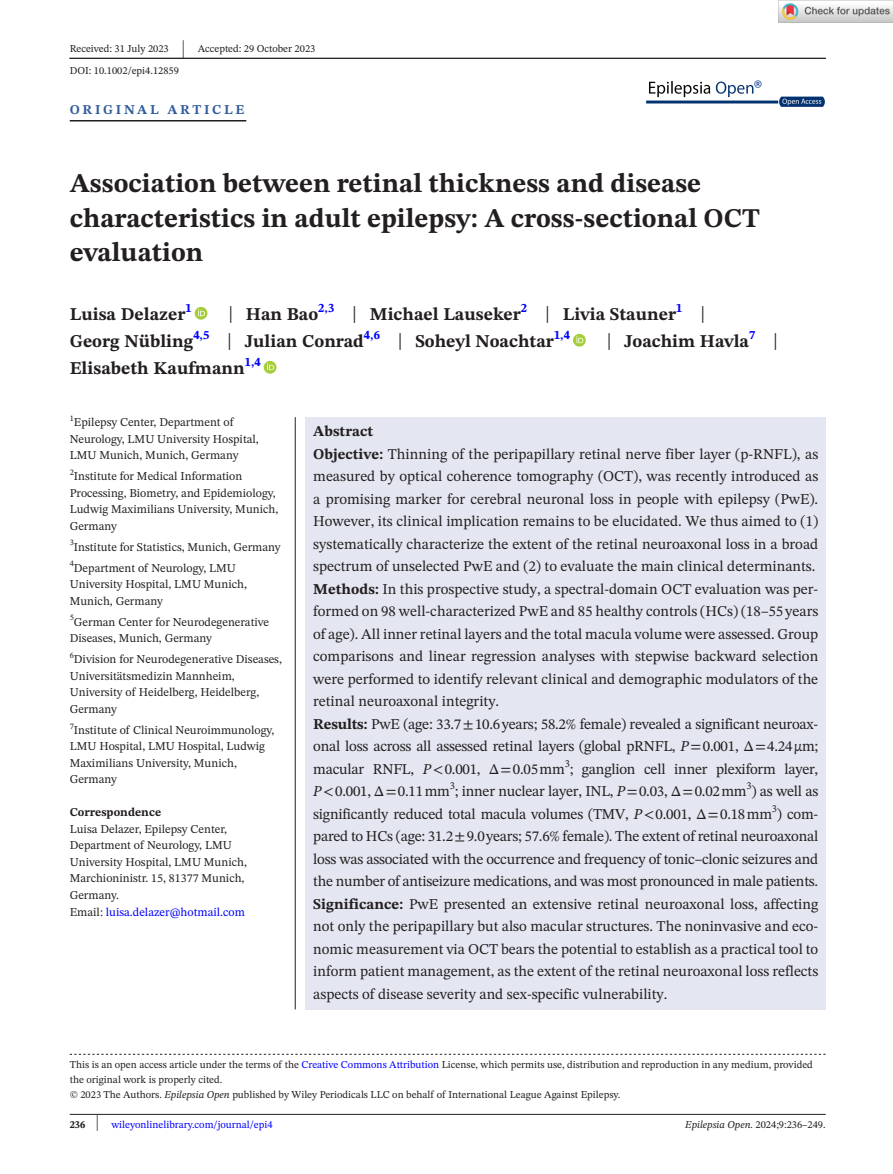
<style>
.page{position:relative;width:893px;height:1174px;background:#fff}
.page>*{position:absolute;margin:0;border:0;box-sizing:border-box;transform-origin:0 0}
.t1{font:700 27px/34.5px "STIX Two Text";color:#231f20}
.t2{font:26.1px "STIX Two Text";color:#231f20;scale:.46 1}
.t3{font:700 18px "STIX Two Text";color:#231f20}
.t4{font:15px/22.5px "STIX Two Text";color:#231f20}
.t5{font:700 13.5px "STIX Two Text";letter-spacing:.2em;color:#315c9c}
.t6{font:700 12.6px "STIX Two Text";color:#00f}
.t7{font:12px/16.5px "STIX Two Text";color:#231f20}
.t8{font:700 12px "STIX Two Text";color:#231f20}
.t9{font:10.5px/15px "STIX Two Text";color:#231f20}
.t10{font:10.5px "STIX Two Text";color:#00f}
.t11{font:8.4px "STIX Two Text";color:#231f20}
.s1{font-weight:400;font-size:23.4px}
.s2{font-weight:400;font-size:23.4px;color:#231f20}
.s3{color:#00f}
.s4{font-weight:700}
.s5{font-style:italic}
.s6{font-weight:700;color:#231f20}
.s7{font-size:22.05px;color:#231f20}
</style>
<div class="page">
<hr style="left:70px;top:1114px;width:756px;height:1px;background:#231f20">
<hr style="left:69px;top:58px;width:757px;height:1px;background:#231f20">
<img style="left:646px;top:80px;width:179px;height:27px">
<hr style="left:70px;top:120px;width:176px;height:1px;background:#231f20">
<svg style="left:195px;top:307px;width:12px;height:13px"></svg>
<svg style="left:198px;top:309px;width:7px;height:7px"></svg>
<svg style="left:573px;top:334px;width:13px;height:13px"></svg>
<svg style="left:576px;top:336px;width:7px;height:7px"></svg>
<svg style="left:264px;top:361px;width:12px;height:13px"></svg>
<svg style="left:267px;top:363px;width:7px;height:7px"></svg>
<svg style="left:70px;top:1054px;width:756px;height:1px"></svg>
<div style="left:306px;top:417px;width:520px;height:592px;background:#e4e6f1"></div>
<hr style="left:295px;top:417px;width:1px;height:592px;background:#231f20">
<img style="left:779px;top:0;width:114px;height:23px">
<p class="t9" style="left:70px;top:41px;width:101px">Received: 31 July 2023</p>
<h2 class="t2" style="left:182px;top:30px;width:8px">|</h2>
<p class="t9" style="left:198px;top:41px;width:119px">Accepted: 29 October 2023</p>
<p class="t9" style="left:70px;top:62px;width:111px">DOI: 10.1002/epi4.12859</p>
<p class="t5" style="left:70px;top:100px;width:176px">ORIGINAL ARTICLE</p>
<h1 class="t1" style="left:70px;top:166px;width:692px">Association between retinal thickness and disease characteristics in adult epilepsy: A cross-sectional OCT evaluation</h1>
<p class="t3" style="left:70px;top:301px;width:117px">Luisa Delazer</p>
<p class="t6" style="left:185px;top:298px;width:8px">1</p>
<p class="t3" style="left:228px;top:301px;width:449px"><span class="s1">|</span> Han Bao<sup>2,3</sup> <span class="s1">|</span> Michael Lauseker<sup>2</sup> <span class="s1">|</span> Livia Stauner</p>
<p class="t6" style="left:676px;top:298px;width:31px">1 <span class="s2">|</span></p>
<p class="t3" style="left:70px;top:328px;width:486px">Georg Nübling<sup>4,5</sup> <span class="s1">|</span> Julian Conrad<sup>4,6</sup> <span class="s1">|</span> Soheyl Noachtar</p>
<p class="t6" style="left:554px;top:325px;width:17px">1,4</p>
<p class="t3" style="left:607px;top:328px;width:144px"><span class="s1">|</span> Joachim Havla</p>
<p class="t6" style="left:749px;top:325px;width:31px">7 <span class="s2">|</span></p>
<p class="t3" style="left:70px;top:355px;width:177px">Elisabeth Kaufmann</p>
<p class="t6" style="left:245px;top:352px;width:17px">1,4</p>
<p class="t11" style="left:70px;top:412px;width:6px">1</p>
<p class="t7" style="left:70px;top:414px;width:191px;text-indent:4px">Epilepsy Center, Department of<br>Neurology, LMU University Hospital,<br>LMU Munich, Munich, Germany</p>
<p class="t11" style="left:70px;top:466px;width:6px">2</p>
<p class="t7" style="left:70px;top:468px;width:210px;text-indent:4px">Institute for Medical Information<br>Processing, Biometry, and Epidemiology,<br>Ludwig Maximilians University, Munich,<br>Germany</p>
<p class="t11" style="left:70px;top:536px;width:6px">3</p>
<p class="t7" style="left:74px;top:538px;width:208px">Institute for Statistics, Munich, Germany</p>
<p class="t11" style="left:70px;top:557px;width:6px">4</p>
<p class="t7" style="left:70px;top:559px;width:179px;text-indent:4px">Department of Neurology, LMU<br>University Hospital, LMU Munich,<br>Munich, Germany</p>
<p class="t11" style="left:70px;top:611px;width:6px">5</p>
<p class="t7" style="left:70px;top:613px;width:201px;text-indent:4px">German Center for Neurodegenerative<br>Diseases, Munich, Germany</p>
<p class="t11" style="left:70px;top:649px;width:6px">6</p>
<p class="t7" style="left:70px;top:651px;width:214px;text-indent:4px">Division for Neurodegenerative Diseases,<br>Universitätsmedizin Mannheim,<br>University of Heidelberg, Heidelberg,<br>Germany</p>
<p class="t11" style="left:70px;top:719px;width:6px">7</p>
<p class="t7" style="left:70px;top:721px;width:206px;text-indent:4px">Institute of Clinical Neuroimmunology,<br>LMU Hospital, LMU Hospital, Ludwig<br>Maximilians University, Munich,<br>Germany</p>
<p class="t8" style="left:70px;top:804px;width:93px">Correspondence</p>
<p class="t7" style="left:70px;top:820px;width:179px">Luisa Delazer, Epilepsy Center,<br>Department of Neurology, LMU<br>University Hospital, LMU Munich,<br>Marchioninistr. 15, 81377 Munich,<br>Germany.<br>Email: <span class="s3">luisa.delazer@hotmail.com</span></p>
<p class="t4" style="left:313px;top:420px;width:507px"><span class="s4">Abstract<br>Objective:</span> Thinning of the peripapillary retinal nerve fiber layer (p-RNFL), as measured by optical coherence tomography (OCT), was recently introduced as a promising marker for cerebral neuronal loss in people with epilepsy (PwE).<br>However, its clinical implication remains to be elucidated. We thus aimed to (1) systematically characterize the extent of the retinal neuroaxonal loss in a broad spectrum of unselected PwE and (2) to evaluate the main clinical determinants.<br><span class="s4">Methods:</span> In this prospective study, a spectral-domain OCT evaluation was per&shy;formed on 98 well-characterized PwE and 85 healthy controls (HCs) (18–55 years of age). All inner retinal layers and the total macula volume were assessed. Group comparisons and linear regression analyses with stepwise backward selection were performed to identify relevant clinical and demographic modulators of the retinal neuroaxonal integrity.<br><span class="s4">Results:</span> PwE (age: 33.7±10.6years; 58.2% female) revealed a significant neuroax&shy;onal loss across all assessed retinal layers (global pRNFL, <span class="s5">P</span>=0.001, Δ=4.24μm; macular RNFL, <span class="s5">P</span>&lt;0.001, Δ=0.05mm ; ganglion cell inner plexiform layer,</p>
<p class="t9" style="left:565px;top:756px;width:7px">3</p>
<p class="t4" style="left:313px;top:780px;width:507px"><span class="s5">P</span>&lt;0.001, Δ=0.11mm ; inner nuclear layer, INL, <span class="s5">P</span>=0.03, Δ=0.02mm ) as well as</p>
<p class="t9" style="left:450px;top:778px;width:7px">3</p>
<p class="t9" style="left:746px;top:778px;width:7px">3</p>
<p class="t4" style="left:313px;top:802px;width:507px">significantly reduced total macula volumes (TMV, <span class="s5">P</span>&lt;0.001, Δ=0.18mm ) com-</p>
<p class="t9" style="left:772px;top:801px;width:7px">3</p>
<p class="t4" style="left:313px;top:825px;width:507px;text-align:justify">pared to HCs (age: 31.2±9.0years; 57.6% female). The extent of retinal neuroaxonal loss was associated with the occurrence and frequency of tonic–clonic seizures and the number of antiseizure medications, and was most pronounced in male patients.<br><span class="s4">Significance:</span> PwE presented an extensive retinal neuroaxonal loss, affecting not only the peripapillary but also macular structures. The noninvasive and eco&shy;nomic measurement via OCT bears the potential to establish as a practical tool to inform patient management, as the extent of the retinal neuroaxonal loss reflects aspects of disease severity and sex-specific vulnerability.</p>
<p class="t9" style="left:70px;top:1057px;width:745px">This is an open access article under the terms of the <span class="s3">Creative Commons Attribution</span> License, which permits use, distribution and reproduction in any medium, provided the original work is properly cited.<br>© 2023 The Authors. <span class="s5">Epilepsia Open</span> published by Wiley Periodicals LLC on behalf of International League Against Epilepsy.</p>
<p class="t10" style="left:70px;top:1117px;width:204px"><span class="s6">236</span> <span class="s7">|</span> wileyonlinelibrary.com/journal/epi4</p>
<p class="t9" style="left:685px;top:1117px;width:142px"><span class="s5">Epilepsia Open.</span> 2024;9:236–249.</p>
</div>
